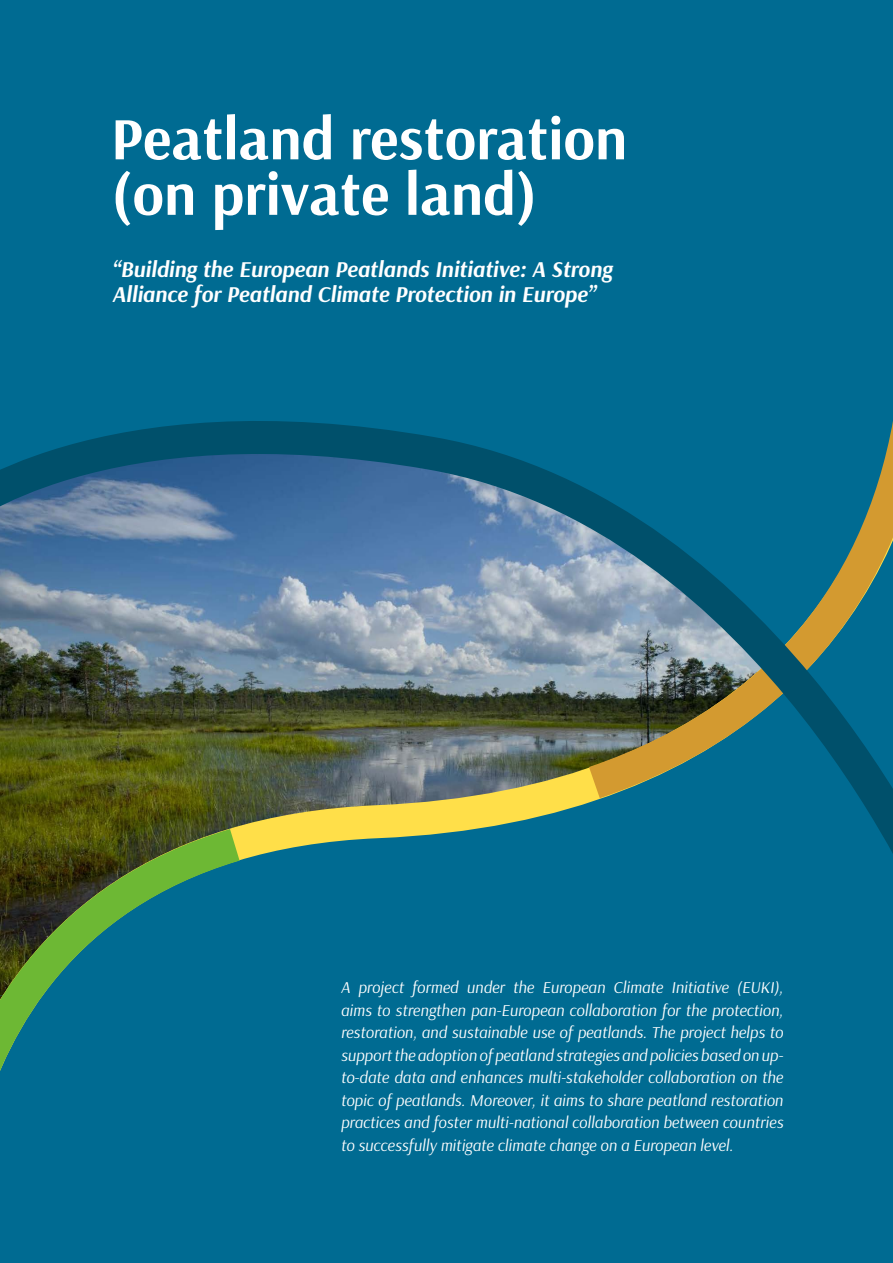
<style>
.page{position:relative;width:893px;height:1263px;background:#006b92}
.page>*{position:absolute;margin:0;border:0;box-sizing:border-box;transform-origin:0 0}
.t1{font:700 60px/55.5px "Arsenal";color:#fff}
.t2{font:italic 700 22.5px/25.5px "Arsenal";color:#fff}
.t3{font:italic 16.5px/22.5px "Arsenal";color:#fff;text-align:justify}
</style>
<div class="page">
<svg style="left:0;top:948px;width:85px;height:123px"></svg>
<img style="left:0;top:421px;width:893px;height:527px">
<h1 class="t1" style="left:111px;top:110px;width:518px">Peatland restoration (on private land)</h1>
<h2 class="t2" style="left:112px;top:257px;width:501px">“Building the European Peatlands Initiative: A Strong<br>Alliance for Peatland Climate Protection in Europe”</h2>
<p class="t3" style="left:341px;top:977px;width:444px">A project formed under the European Climate Initiative (EUKI), aims to strengthen pan-European collaboration for the protection, restoration, and sustainable use of peatlands. The project helps to support the adoption of peatland strategies and policies based on up&shy;to-date data and enhances multi-stakeholder collaboration on the topic of peatlands. Moreover, it aims to share peatland restoration practices and foster multi-national collaboration between countries to successfully mitigate climate change on a European level.</p>
</div>
